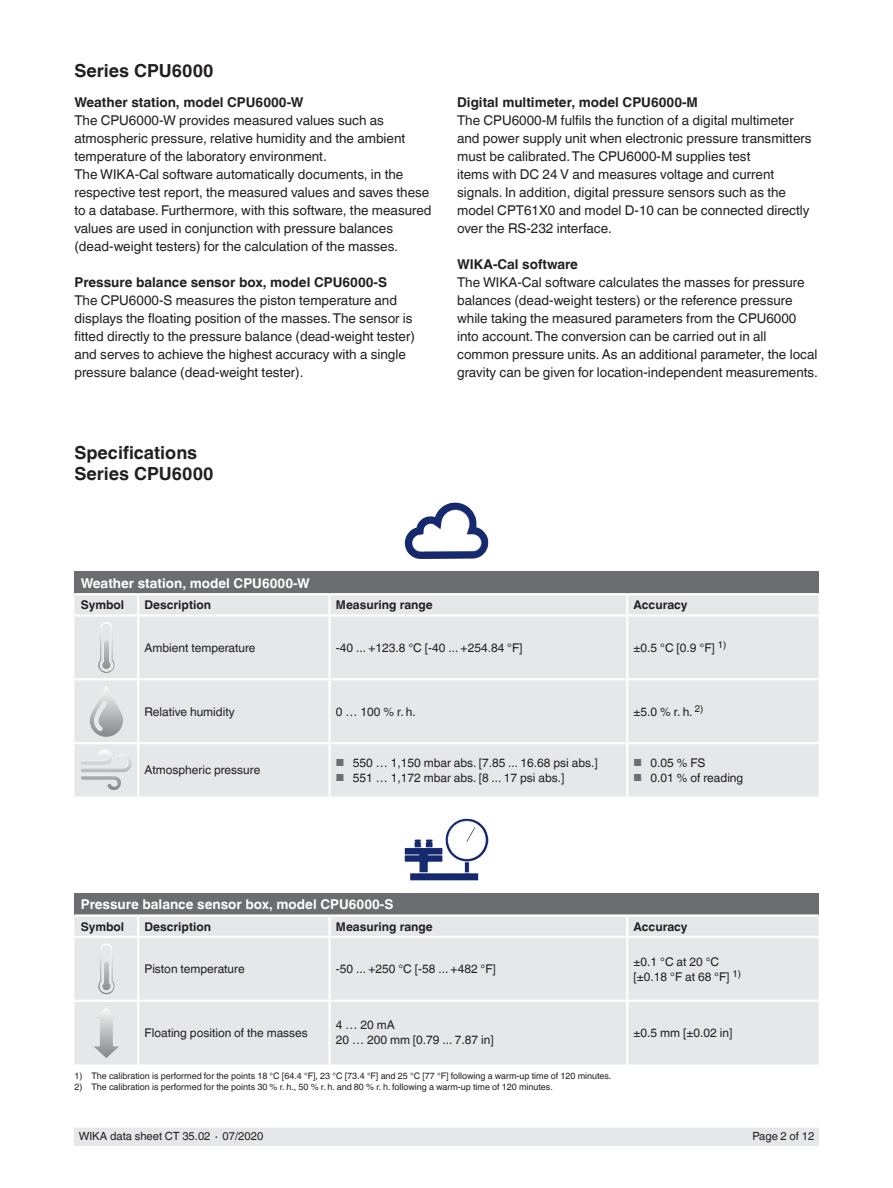
<style>
.page{position:relative;width:893px;height:1188px;background:#fff}
.page>*{position:absolute;margin:0;border:0;box-sizing:border-box;transform-origin:0 0}
.t1{font:700 18px/21px "Helvetica World";color:#231f20}
.t2{font:13.5px/18px "Helvetica World";color:#231f20}
.t3{font:700 13.5px "Helvetica World";color:#231f20}
.t4{font:700 13.5px "Helvetica World";color:#fff}
.t5{font:12px/15px "Helvetica World";color:#231f20}
.t6{font:700 12px "Helvetica World";color:#231f20}
.t7{font:11.25px "Helvetica World";color:#231f20}
.t8{font:9px "Helvetica World";color:#231f20}
.s1{font-size:10.2px;color:#6c6d70}
</style>
<div class="page">
<div style="left:74px;top:1128px;width:745px;height:17px;background:#e6e7e9"></div>
<div style="left:74px;top:572px;width:745px;height:22px;background:#6c6d70"></div>
<div style="left:74px;top:595px;width:745px;height:202px;background:#e6e7e9"></div>
<hr style="left:74px;top:593px;width:64px;height:2px;background:#fff">
<hr style="left:138px;top:593px;width:192px;height:2px;background:#fff">
<svg style="left:137px;top:595px;width:2px;height:19px"></svg>
<hr style="left:330px;top:593px;width:297px;height:2px;background:#fff">
<hr style="left:328px;top:595px;width:3px;height:19px;background:#fff">
<hr style="left:627px;top:593px;width:192px;height:2px;background:#fff">
<svg style="left:626px;top:595px;width:2px;height:19px"></svg>
<hr style="left:74px;top:614px;width:64px;height:3px;background:#fff">
<hr style="left:138px;top:614px;width:192px;height:3px;background:#fff">
<hr style="left:137px;top:617px;width:2px;height:61px;background:#fff">
<hr style="left:330px;top:614px;width:297px;height:3px;background:#fff">
<hr style="left:328px;top:617px;width:3px;height:61px;background:#fff">
<hr style="left:627px;top:614px;width:192px;height:3px;background:#fff">
<hr style="left:626px;top:617px;width:2px;height:61px;background:#fff">
<hr style="left:74px;top:678px;width:64px;height:2px;background:#fff">
<hr style="left:138px;top:678px;width:192px;height:2px;background:#fff">
<hr style="left:137px;top:680px;width:2px;height:62px;background:#fff">
<hr style="left:330px;top:678px;width:297px;height:2px;background:#fff">
<hr style="left:328px;top:680px;width:3px;height:62px;background:#fff">
<hr style="left:627px;top:678px;width:192px;height:2px;background:#fff">
<hr style="left:626px;top:680px;width:2px;height:62px;background:#fff">
<hr style="left:74px;top:742px;width:64px;height:2px;background:#fff">
<hr style="left:138px;top:742px;width:192px;height:2px;background:#fff">
<hr style="left:137px;top:744px;width:2px;height:53px;background:#fff">
<hr style="left:330px;top:742px;width:297px;height:2px;background:#fff">
<hr style="left:328px;top:744px;width:3px;height:53px;background:#fff">
<hr style="left:627px;top:742px;width:192px;height:2px;background:#fff">
<hr style="left:626px;top:744px;width:2px;height:53px;background:#fff">
<img style="left:405px;top:503px;width:83px;height:56px">
<img style="left:98px;top:622px;width:17px;height:51px">
<img style="left:89px;top:686px;width:17px;height:44px">
<img style="left:81px;top:750px;width:41px;height:15px">
<div style="left:74px;top:893px;width:745px;height:23px;background:#6c6d70"></div>
<div style="left:74px;top:917px;width:745px;height:148px;background:#e6e7e9"></div>
<hr style="left:74px;top:914px;width:64px;height:3px;background:#fff">
<hr style="left:138px;top:914px;width:192px;height:3px;background:#fff">
<svg style="left:137px;top:917px;width:2px;height:19px"></svg>
<hr style="left:330px;top:914px;width:297px;height:3px;background:#fff">
<hr style="left:328px;top:917px;width:3px;height:19px;background:#fff">
<hr style="left:627px;top:914px;width:192px;height:3px;background:#fff">
<svg style="left:626px;top:917px;width:2px;height:19px"></svg>
<hr style="left:74px;top:936px;width:64px;height:2px;background:#fff">
<hr style="left:138px;top:936px;width:192px;height:2px;background:#fff">
<hr style="left:137px;top:938px;width:2px;height:62px;background:#fff">
<hr style="left:330px;top:936px;width:297px;height:2px;background:#fff">
<hr style="left:328px;top:938px;width:3px;height:62px;background:#fff">
<hr style="left:627px;top:936px;width:192px;height:2px;background:#fff">
<hr style="left:626px;top:938px;width:2px;height:62px;background:#fff">
<hr style="left:74px;top:1000px;width:64px;height:2px;background:#fff">
<hr style="left:138px;top:1000px;width:192px;height:2px;background:#fff">
<hr style="left:137px;top:1002px;width:2px;height:63px;background:#fff">
<hr style="left:330px;top:1000px;width:297px;height:2px;background:#fff">
<hr style="left:328px;top:1002px;width:3px;height:63px;background:#fff">
<hr style="left:627px;top:1000px;width:192px;height:2px;background:#fff">
<hr style="left:626px;top:1002px;width:2px;height:63px;background:#fff">
<img style="left:446px;top:819px;width:42px;height:42px">
<img style="left:98px;top:943px;width:17px;height:51px">
<img style="left:93px;top:1007px;width:26px;height:51px">
<h1 class="t1" style="left:74px;top:60px;width:140px">Series CPU6000</h1>
<p class="t3" style="left:74px;top:95px;width:231px">Weather station, model CPU6000-W</p>
<p class="t2" style="left:74px;top:112px;width:359px">The CPU6000-W provides measured values such as atmospheric pressure, relative humidity and the ambient temperature of the laboratory environment.<br>The WIKA-Cal software automatically documents, in the respective test report, the measured values and saves these to a database. Furthermore, with this software, the measured values are used in conjunction with pressure balances (dead-weight testers) for the calculation of the masses.</p>
<p class="t3" style="left:74px;top:275px;width:314px">Pressure balance sensor box, model CPU6000-S</p>
<p class="t2" style="left:74px;top:292px;width:342px">The CPU6000-S measures the piston temperature and displays the floating position of the masses. The sensor is fitted directly to the pressure balance (dead-weight tester) and serves to achieve the highest accuracy with a single pressure balance (dead-weight tester).</p>
<h1 class="t1" style="left:74px;top:443px;width:140px">Specifications<br>Series CPU6000</h1>
<p class="t3" style="left:457px;top:95px;width:242px">Digital multimeter, model CPU6000-M</p>
<p class="t2" style="left:457px;top:112px;width:356px">The CPU6000-M fulfils the function of a digital multimeter and power supply unit when electronic pressure transmitters must be calibrated. The CPU6000-M supplies test<br>items with DC 24 V and measures voltage and current signals. In addition, digital pressure sensors such as the model CPT61X0 and model D-10 can be connected directly over the RS-232 interface.</p>
<p class="t3" style="left:457px;top:257px;width:122px">WIKA-Cal software</p>
<p class="t2" style="left:457px;top:274px;width:362px">The WIKA-Cal software calculates the masses for pressure balances (dead-weight testers) or the reference pressure while taking the measured parameters from the CPU6000 into account. The conversion can be carried out in all common pressure units. As an additional parameter, the local gravity can be given for location-independent measurements.</p>
<p class="t4" style="left:81px;top:575px;width:231px">Weather station, model CPU6000-W</p>
<p class="t6" style="left:81px;top:598px;width:45px">Symbol</p>
<p class="t6" style="left:145px;top:598px;width:68px">Description</p>
<p class="t6" style="left:336px;top:598px;width:98px">Measuring range</p>
<p class="t6" style="left:634px;top:598px;width:55px">Accuracy</p>
<p class="t5" style="left:145px;top:640px;width:112px">Ambient temperature</p>
<p class="t5" style="left:336px;top:640px;width:188px">-40 ... +123.8 °C [-40 ... +254.84 °F]</p>
<p class="t5" style="left:634px;top:640px;width:94px">±0.5 °C [0.9 °F] <sup>1)</sup></p>
<p class="t5" style="left:145px;top:704px;width:92px">Relative humidity</p>
<p class="t5" style="left:336px;top:704px;width:81px">0 … 100 % r. h.</p>
<p class="t5" style="left:634px;top:704px;width:71px">±5.0 % r. h. <sup>2)</sup></p>
<p class="t5" style="left:145px;top:763px;width:117px">Atmospheric pressure</p>
<p class="t5" style="left:336px;top:755px;width:263px"><span class="s1">■</span> 550 … 1,150 mbar abs. [7.85 ... 16.68 psi abs.]</p>
<p class="t5" style="left:336px;top:770px;width:230px"><span class="s1">■</span> 551 … 1,172 mbar abs. [8 ... 17 psi abs.]</p>
<p class="t5" style="left:634px;top:755px;width:73px"><span class="s1">■</span> 0.05 % FS</p>
<p class="t5" style="left:634px;top:770px;width:111px"><span class="s1">■</span> 0.01 % of reading</p>
<p class="t4" style="left:81px;top:897px;width:314px">Pressure balance sensor box, model CPU6000-S</p>
<p class="t6" style="left:81px;top:919px;width:45px">Symbol</p>
<p class="t6" style="left:145px;top:919px;width:68px">Description</p>
<p class="t6" style="left:336px;top:919px;width:98px">Measuring range</p>
<p class="t6" style="left:634px;top:919px;width:55px">Accuracy</p>
<p class="t5" style="left:145px;top:962px;width:102px">Piston temperature</p>
<p class="t5" style="left:336px;top:962px;width:161px">-50 ... +250 °C [-58 ... +482 °F]</p>
<p class="t5" style="left:634px;top:954px;width:109px">±0.1 °C at 20 °C [±0.18 °F at 68 °F] <sup>1)</sup></p>
<p class="t5" style="left:145px;top:1025px;width:165px">Floating position of the masses</p>
<p class="t5" style="left:336px;top:1018px;width:159px">4 … 20 mA<br>20 … 200 mm [0.79 ... 7.87 in]</p>
<p class="t5" style="left:634px;top:1025px;width:100px">±0.5 mm [±0.02 in]</p>
<p class="t8" style="left:74px;top:1071px;width:539px">1) The calibration is performed for the points 18 °C [64.4 °F], 23 °C [73.4 °F] and 25 °C [77 °F] following a warm-up time of 120 minutes.</p>
<p class="t8" style="left:74px;top:1081px;width:480px">2) The calibration is performed for the points 30 % r. h., 50 % r. h. and 80 % r. h. following a warm-up time of 120 minutes.</p>
<p class="t7" style="left:79px;top:1130px;width:186px">WIKA data sheet CT 35.02 ∙ 07/2020</p>
<p class="t7" style="left:752px;top:1130px;width:63px">Page 2 of 12</p>
</div>
